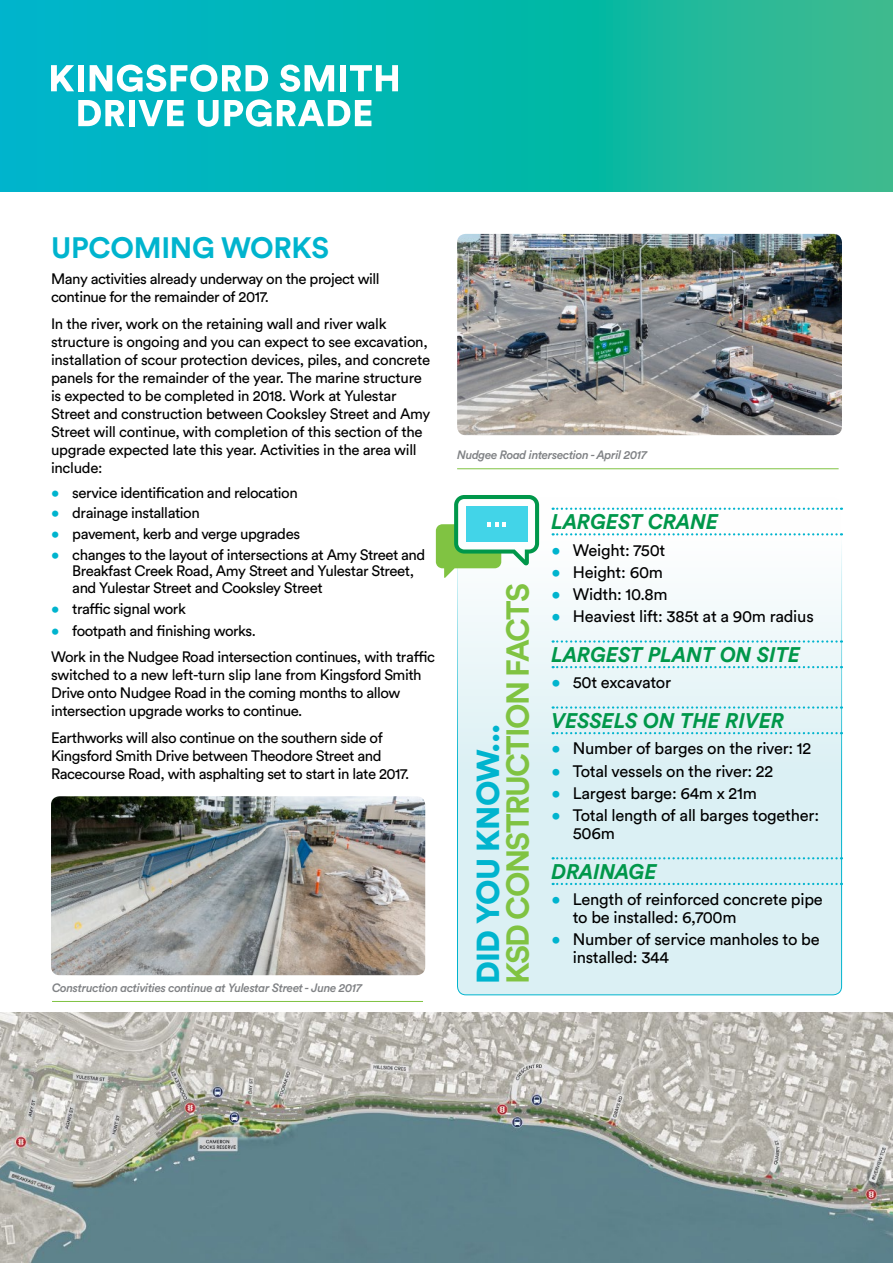
<style>
.page{position:relative;width:893px;height:1263px;background:#fff}
.page>*{position:absolute;margin:0;border:0;box-sizing:border-box;transform-origin:0 0}
.t1{font:700 31.5px "Circular Std";letter-spacing:-.05em;color:#80c342}
.t2{font:900 31.5px "Circular Std";letter-spacing:-.02em;color:#00b4ce}
.t3{font:700 29.25px "Circular Std";letter-spacing:-.01em;color:#00b4ce}
.t4{font:italic 700 21px "Circular Std";color:#00974a}
.t5{font:16.5px/18px "Circular Std";letter-spacing:-.015em;color:#000}
.t6{font:15px/18px "Circular Std";letter-spacing:-.03em;color:#000}
.t7{font:italic 500 12px "Circular Std";letter-spacing:-.03em;color:#808285}
.s1{color:#00b4ce}
</style>
<div class="page">
<img style="left:0;top:1013px;width:893px;height:250px">
<img style="left:457px;top:234px;width:385px;height:201px">
<hr style="left:457px;top:468px;width:382px;height:1px;background:#80c342">
<img style="left:51px;top:796px;width:374px;height:179px">
<hr style="left:52px;top:1001px;width:371px;height:1px;background:#80c342">
<div style="left:457px;top:497px;width:385px;height:498px;background:linear-gradient(to bottom,#fafcfd,#d2ecf1);border-radius:9px"></div>
<svg style="left:436px;top:495px;width:103px;height:83px"></svg>
<svg style="left:553px;top:508px;width:289px;height:2px"></svg>
<svg style="left:553px;top:533px;width:289px;height:2px"></svg>
<svg style="left:553px;top:640px;width:289px;height:3px"></svg>
<svg style="left:553px;top:666px;width:289px;height:2px"></svg>
<svg style="left:553px;top:706px;width:289px;height:3px"></svg>
<svg style="left:553px;top:732px;width:289px;height:2px"></svg>
<svg style="left:553px;top:857px;width:289px;height:2px"></svg>
<svg style="left:553px;top:883px;width:289px;height:2px"></svg>
<svg style="left:0;top:0;width:893px;height:191px;background:#0eb7ab"></svg>
<svg style="left:51px;top:65px;width:23px;height:26px"></svg>
<div style="left:78px;top:65px;width:6px;height:26px;background:#fff"></div>
<svg style="left:90px;top:65px;width:178px;height:27px"></svg>
<svg style="left:280px;top:65px;width:54px;height:27px"></svg>
<div style="left:340px;top:65px;width:6px;height:26px;background:#fff"></div>
<svg style="left:350px;top:65px;width:48px;height:26px"></svg>
<svg style="left:78px;top:100px;width:46px;height:26px"></svg>
<div style="left:129px;top:100px;width:6px;height:26px;background:#fff"></div>
<svg style="left:138px;top:100px;width:46px;height:26px"></svg>
<svg style="left:198px;top:99px;width:173px;height:28px"></svg>
<h2 class="t3" style="left:51px;top:228px;width:279px">UPCOMING WORKS</h2>
<p class="t6" style="left:51px;top:270px;width:330px">Many activities already underway on the project will continue for the remainder of 2017.</p>
<p class="t6" style="left:51px;top:314px;width:381px">In the river, work on the retaining wall and river walk structure is ongoing and you can expect to see excavation, installation of scour protection devices, piles, and concrete panels for the remainder of the year. The marine structure is expected to be completed in 2018. Work at Yulestar Street and construction between Cooksley Street and Amy Street will continue, with completion of this section of the upgrade expected late this year. Activities in the area will include:</p>
<p class="t6" style="left:51px;top:483px;width:248px"><span class="s1">•</span> service identification and relocation</p>
<p class="t6" style="left:51px;top:504px;width:150px"><span class="s1">•</span> drainage installation</p>
<p class="t6" style="left:51px;top:525px;width:251px"><span class="s1">•</span> pavement, kerb and verge upgrades</p>
<p class="t6" style="left:72px;top:546px;width:355px;line-height:16.5px;text-indent:-21px"><span class="s1">•</span> changes to the layout of intersections at Amy Street and<br>Breakfast Creek Road, Amy Street and Yulestar Street, and Yulestar Street and Cooksley Street</p>
<p class="t6" style="left:51px;top:599px;width:136px"><span class="s1">•</span> traffic signal work</p>
<p class="t6" style="left:51px;top:617px;width:386px;line-height:26.5px"><span class="s1">•</span> footpath and finishing works.<br>Work in the Nudgee Road intersection continues, with traffic</p>
<p class="t6" style="left:51px;top:666px;width:372px">switched to a new left-turn slip lane from Kingsford Smith<br>Drive onto Nudgee Road in the coming months to allow intersection upgrade works to continue.</p>
<p class="t6" style="left:51px;top:728px;width:360px">Earthworks will also continue on the southern side of<br>Kingsford Smith Drive between Theodore Street and<br>Racecourse Road, with asphalting set to start in late 2017.</p>
<p class="t7" style="left:52px;top:980px;width:312px">Construction activities continue at Yulestar Street - June 2017</p>
<p class="t7" style="left:457px;top:447px;width:192px">Nudgee Road intersection - April 2017</p>
<h1 class="t1" style="left:497px;top:984px;width:403px;rotate:-90deg">KSD CONSTRUCTION FACTS</h1>
<h1 class="t2" style="left:467px;top:984px;width:262px;rotate:-90deg">DID YOU KNOW...</h1>
<h3 class="t4" style="left:551px;top:508px;width:168px">LARGEST CRANE</h3>
<p class="t5" style="left:551px;top:540px;width:115px"><span class="s1">•</span> Weight: 750t</p>
<p class="t5" style="left:551px;top:563px;width:113px"><span class="s1">•</span> Height: 60m</p>
<p class="t5" style="left:551px;top:585px;width:118px"><span class="s1">•</span> Width: 10.8m</p>
<p class="t5" style="left:551px;top:607px;width:264px"><span class="s1">•</span> Heaviest lift: 385t at a 90m radius</p>
<h3 class="t4" style="left:551px;top:641px;width:250px">LARGEST PLANT ON SITE</h3>
<p class="t5" style="left:551px;top:673px;width:121px"><span class="s1">•</span> 50t excavator</p>
<h3 class="t4" style="left:551px;top:707px;width:234px">VESSELS ON THE RIVER</h3>
<p class="t5" style="left:551px;top:739px;width:261px"><span class="s1">•</span> Number of barges on the river: 12</p>
<p class="t5" style="left:551px;top:761px;width:223px"><span class="s1">•</span> Total vessels on the river: 22</p>
<p class="t5" style="left:551px;top:784px;width:207px"><span class="s1">•</span> Largest barge: 64m x 21m</p>
<p class="t5" style="left:573px;top:806px;width:248px;text-indent:-21px"><span class="s1">•</span> Total length of all barges together:<br>506m</p>
<h3 class="t4" style="left:551px;top:858px;width:107px">DRAINAGE</h3>
<p class="t5" style="left:573px;top:890px;width:252px;text-indent:-21px"><span class="s1">•</span> Length of reinforced concrete pipe to be installed: 6,700m</p>
<p class="t5" style="left:573px;top:930px;width:248px;text-indent:-21px"><span class="s1">•</span> Number of service manholes to be installed: 344</p>
</div>
